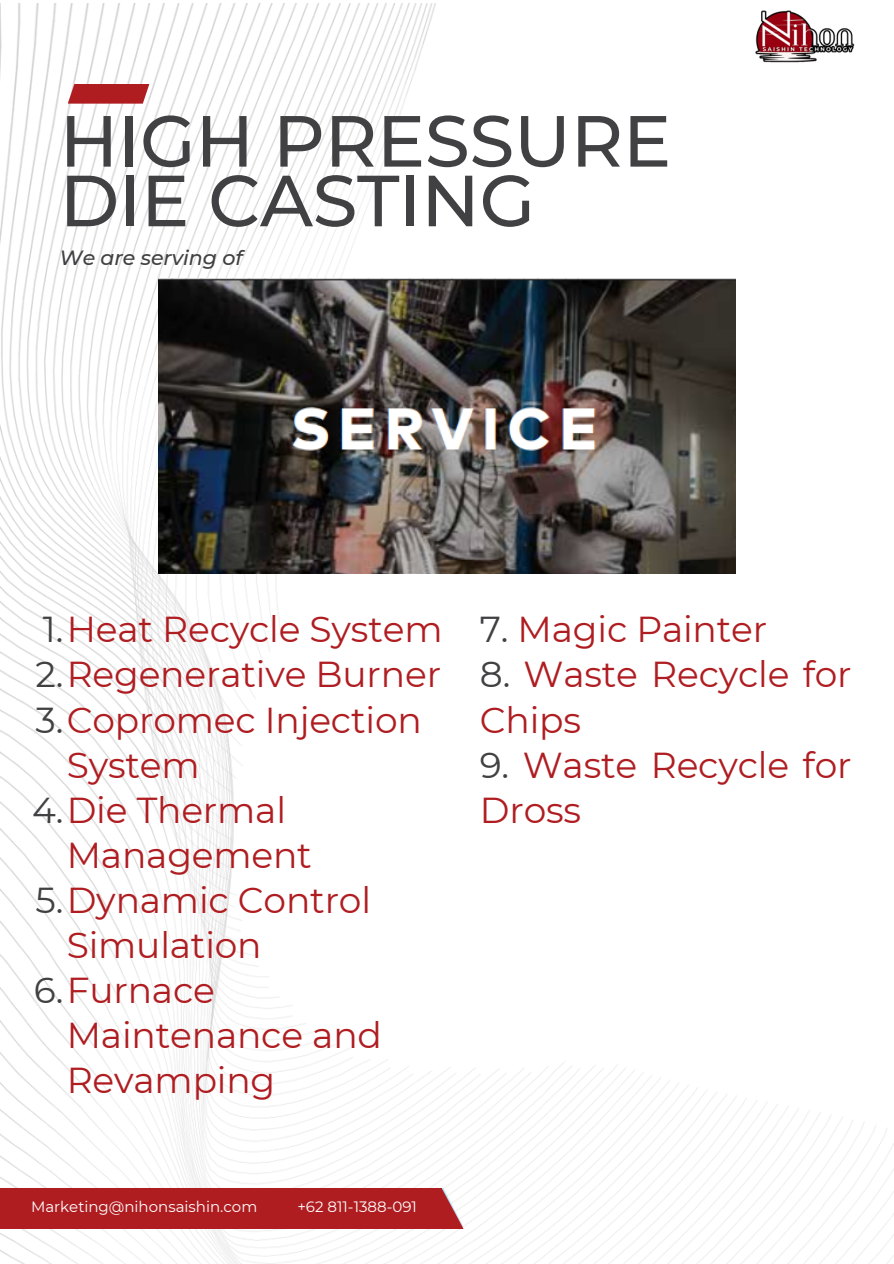
<style>
.page{position:relative;width:894px;height:1264px;background:#fff}
.page>*{position:absolute;margin:0;border:0;box-sizing:border-box;transform-origin:0 0}
.t1{font:500 72.15px/59.7px "Montserrat";letter-spacing:-.005em;color:#414042}
.t2{font:36px/45px "Montserrat";letter-spacing:-.005em;color:#af1d21}
.t3{font:italic 500 20.55px "Montserrat";letter-spacing:-.005em;color:#414042}
.t4{font:15px "Montserrat";color:#fff}
.s1{color:#414042}
</style>
<div class="page">
<img style="left:0;top:3px;width:893px;height:1260px">
<img style="left:159px;top:278px;width:576px;height:295px">
<img style="left:749px;top:3px;width:110px;height:63px">
<div style="left:0;top:1188px;width:441px;height:41px;background:#af1d21"></div>
<svg style="left:441px;top:1188px;width:22px;height:41px"></svg>
<svg style="left:68px;top:84px;width:81px;height:20px;background:#b53034"></svg>
<p class="t1" style="left:60px;top:111px;width:613px">HIGH PRESSURE<br>DIE CASTING</p>
<p class="t3" style="left:60px;top:245px;width:184px">We are serving of</p>
<p class="t2" style="left:43px;top:607px;width:401px"><span class="s1">1.</span>Heat Recycle System</p>
<h1 class="t2" style="left:35px;top:652px;width:407px"><span class="s1">2.</span>Regenerative Burner</h1>
<p class="t2" style="left:67px;top:697px;width:356px;text-indent:-31px"><span class="s1">3.</span>Copromec Injection<br>System</p>
<p class="t2" style="left:67px;top:787px;width:246px;text-indent:-35px"><span class="s1">4.</span>Die Thermal<br>Management</p>
<p class="t2" style="left:67px;top:877px;width:306px;text-indent:-31px"><span class="s1">5.</span>Dynamic Control<br>Simulation</p>
<p class="t2" style="left:67px;top:967px;width:316px;text-indent:-33px"><span class="s1">6.</span>Furnace<br>Maintenance and<br>Revamping</p>
<p class="t4" style="left:31px;top:1197px;width:227px">Marketing@nihonsaishin.com</p>
<h2 class="t4" style="left:297px;top:1197px;width:121px">+62 811-1388-091</h2>
<h3 class="t2" style="left:479px;top:607px;width:289px"><span class="s1">7.</span> Magic Painter</h3>
<h3 class="t2" style="left:479px;top:652px;width:373px"><span class="s1">8.</span> Waste Recycle for<br>Chips</h3>
<h3 class="t2" style="left:479px;top:742px;width:373px"><span class="s1">9.</span> Waste Recycle for<br>Dross</h3>
</div>
